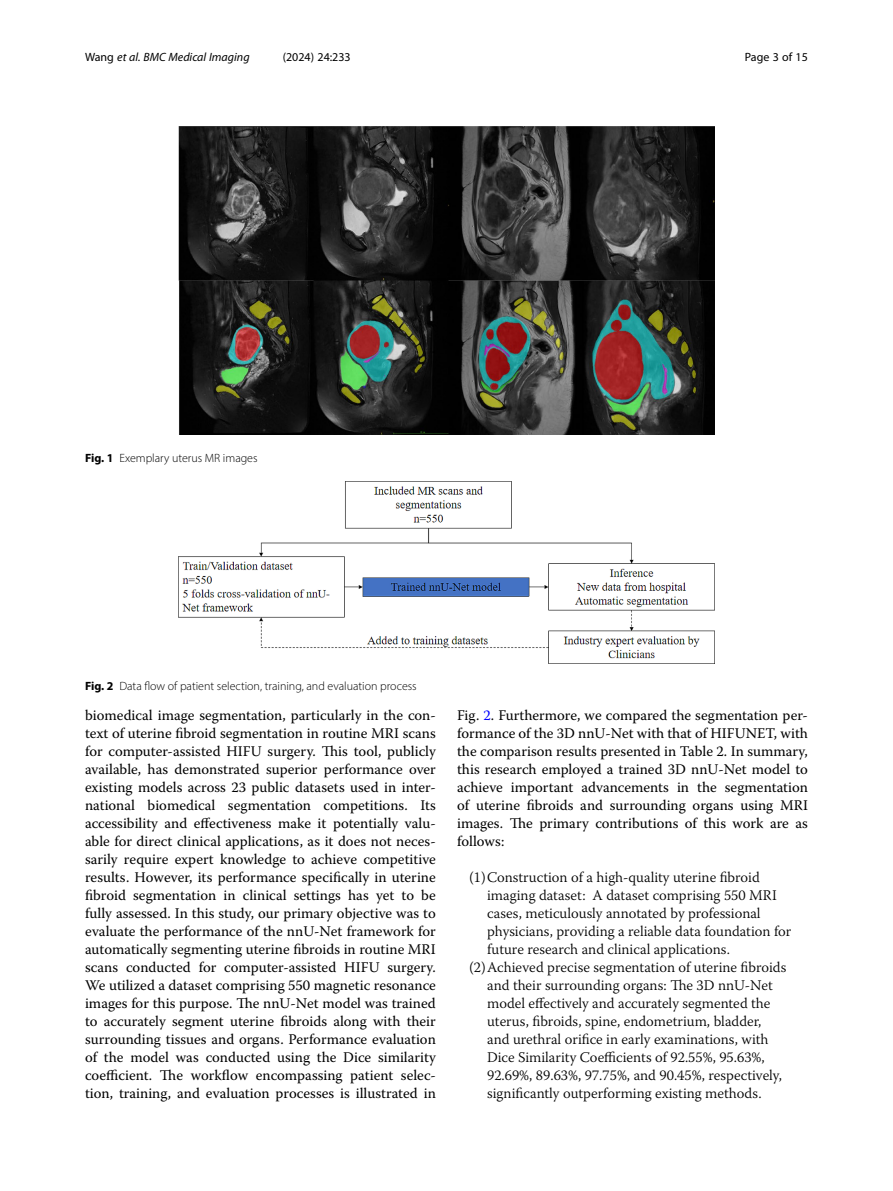
<style>
.page{position:relative;width:893px;height:1191px;background:#fff}
.page>*{position:absolute;margin:0;border:0;box-sizing:border-box;transform-origin:0 0}
.Body_Text_Indent{font:14.7px/18px "Warnock Pro";color:#000;text-align:justify}
.Ordered_L1{font:300 14.7px/18px "Warnock Pro";color:#000}
.Figure_Caption{font:300 12px "Myriad Pro";color:#000}
.t1{font:italic 12px "Myriad Pro";color:#000}
.t2{font:12px "Myriad Pro";color:#000}
.s1{font-style:normal}
.s2{font-weight:700}
.s3{color:#00f}
</style>
<div class="page">
<img style="left:179px;top:481px;width:535px;height:182px">
<img style="left:179px;top:126px;width:535px;height:309px">
<p class="t1" style="left:85px;top:50px;width:166px"><span class="s1">Wang</span> et al. BMC Medical Imaging</p>
<p class="t2" style="left:283px;top:50px;width:70px">(2024) 24:233</p>
<p class="t2" style="left:745px;top:50px;width:65px">Page 3 of 15</p>
<p class="Figure_Caption" style="left:85px;top:450px;width:174px"><span class="s2">Fig. 1</span> Exemplary uterus MR images</p>
<p class="Figure_Caption" style="left:85px;top:679px;width:333px"><span class="s2">Fig. 2</span> Data flow of patient selection, training, and evaluation process</p>
<p class="Body_Text_Indent" style="left:85px;top:706px;width:352px">biomedical image segmentation, particularly in the con&shy;text of uterine fibroid segmentation in routine MRI scans for computer-assisted HIFU surgery. This tool, publicly available, has demonstrated superior performance over existing models across 23 public datasets used in inter&shy;national biomedical segmentation competitions. Its accessibility and effectiveness make it potentially valu&shy;able for direct clinical applications, as it does not neces&shy;sarily require expert knowledge to achieve competitive results. However, its performance specifically in uterine fibroid segmentation in clinical settings has yet to be fully assessed. In this study, our primary objective was to evaluate the performance of the nnU-Net framework for automatically segmenting uterine fibroids in routine MRI scans conducted for computer-assisted HIFU surgery.<br>We utilized a dataset comprising 550 magnetic resonance images for this purpose. The nnU-Net model was trained to accurately segment uterine fibroids along with their surrounding tissues and organs. Performance evaluation of the model was conducted using the Dice similarity coefficient. The workflow encompassing patient selec&shy;tion, training, and evaluation processes is illustrated in</p>
<p class="Body_Text_Indent" style="left:457px;top:706px;width:352px">Fig. <span class="s3">2</span>. Furthermore, we compared the segmentation per&shy;formance of the 3D nnU-Net with that of HIFUNET, with the comparison results presented in Table 2. In summary, this research employed a trained 3D nnU-Net model to achieve important advancements in the segmentation of uterine fibroids and surrounding organs using MRI images. The primary contributions of this work are as follows:</p>
<p class="Ordered_L1" style="left:487px;top:868px;width:306px;text-indent:-18px">(1)Construction of a high-quality uterine fibroid imaging dataset: A dataset comprising 550 MRI cases, meticulously annotated by professional physicians, providing a reliable data foundation for future research and clinical applications.</p>
<p class="Ordered_L1" style="left:487px;top:958px;width:301px;text-indent:-18px">(2)Achieved precise segmentation of uterine fibroids and their surrounding organs: The 3D nnU-Net model effectively and accurately segmented the uterus, fibroids, spine, endometrium, bladder, and urethral orifice in early examinations, with Dice Similarity Coefficients of 92.55%, 95.63%, 92.69%, 89.63%, 97.75%, and 90.45%, respectively, significantly outperforming existing methods.</p>
</div>
